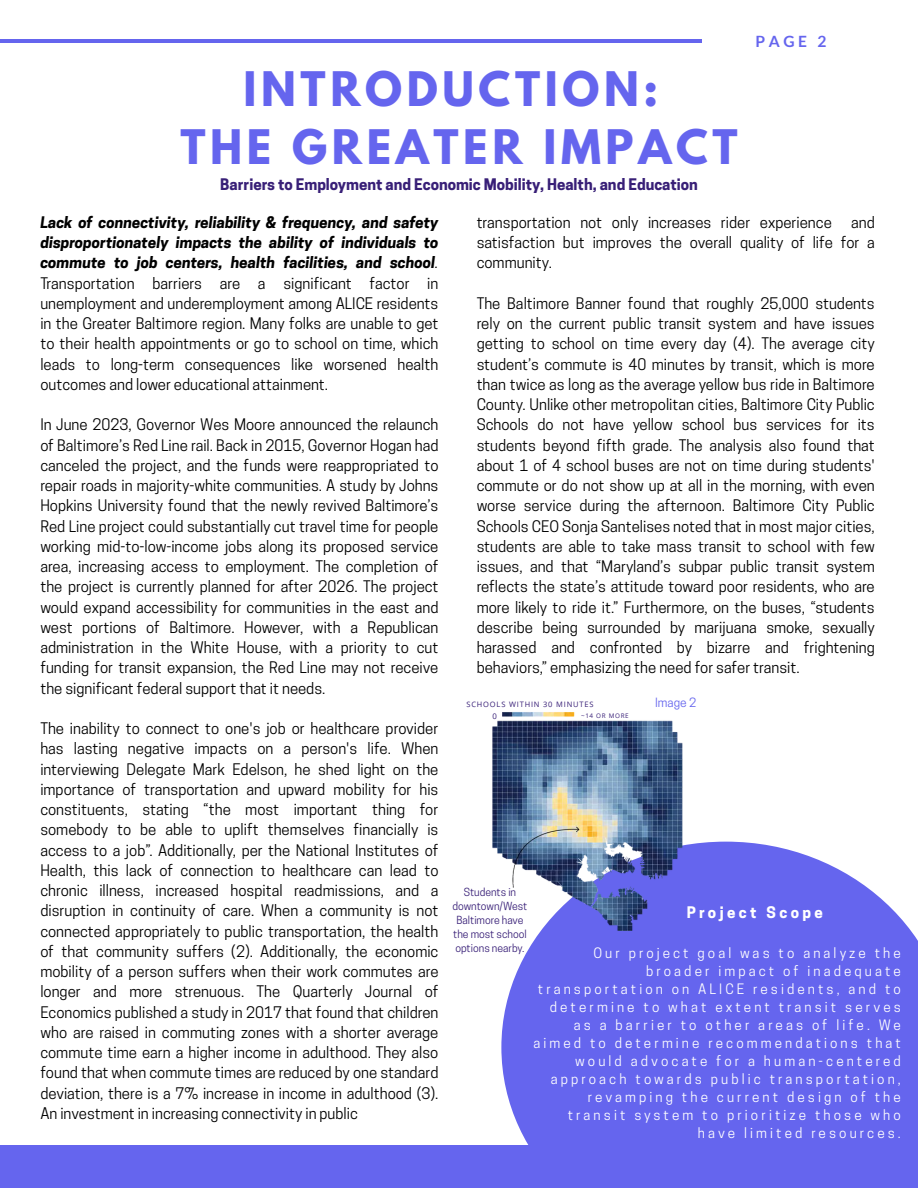
<style>
.page{position:relative;width:918px;height:1188px;background:#fff}
.page>*{position:absolute;margin:0;border:0;box-sizing:border-box;transform-origin:0 0}
.t1{font:700 42.15px/58.5px "League Spartan";letter-spacing:.11em;color:#6565ee;text-align:center}
.t2{font:700 15.6px "Lato";color:#6565ee}
.t3{font:15px/20.2px "Cooper Hewitt";color:#000;text-align:justify}
.t4{font:700 15px "Cooper Hewitt";color:#381f77}
.t5{font:700 15px "Cooper Hewitt";letter-spacing:.23em;color:#fff}
.t6{font:13.5px/18px "Cooper Hewitt";letter-spacing:.23em;color:#fff;text-align:right}
.t7{font:12px "Cooper Hewitt";color:#6565ee}
.t8{font:10.5px/14px "Cooper Hewitt";color:#381f77;text-align:center}
.t9{font:7.8px "Open Sans";color:#381f77}
.t10{font:7.5px "Open Sans";letter-spacing:.11em;color:#381f77}
.t11{font:6.3px "Open Sans";letter-spacing:.11em;color:#381f77}
.s1{font-weight:700;font-style:italic}
.s2{font-style:italic}
</style>
<div class="page">
<hr style="left:0;top:40px;width:701px;height:3px;background:#6565ee">
<div style="left:0;top:1146px;width:918px;height:42px;background:#6565ee"></div>
<svg style="left:501px;top:842px;width:417px;height:304px;background:#7070ef"></svg>
<img style="left:492px;top:712px;width:191px;height:219px">
<p class="t1" style="left:180px;top:65px;width:559px">INTRODUCTION:<br>THE GREATER IMPACT</p>
<h2 class="t4" style="left:220px;top:179px;width:479px">Barriers to Employment and Economic Mobility, Health, and Education</h2>
<h4 class="t2" style="left:756px;top:31px;width:72px">PAGE 2</h4>
<h3 class="t3" style="left:40px;top:214px;width:400px"><span class="s1">Lack of connectivity, reliability &amp; frequency, and safety disproportionately impacts the ability of individuals to commute to job centers, health facilities, and school</span><span class="s2">.<br></span>Transportation barriers are a significant factor in unemployment and underemployment among ALICE residents in the Greater Baltimore region. Many folks are unable to get to their health appointments or go to school on time, which leads to long-term consequences like worsened health outcomes and lower educational attainment.</h3>
<h3 class="t3" style="left:40px;top:416px;width:400px">In June 2023, Governor Wes Moore announced the relaunch of Baltimore’s Red Line rail. Back in 2015, Governor Hogan had canceled the project, and the funds were reappropriated to repair roads in majority-white communities. A study by Johns Hopkins University found that the newly revived Baltimore’s Red Line project could substantially cut travel time for people working mid-to-low-income jobs along its proposed service area, increasing access to employment. The completion of the project is currently planned for after 2026. The project would expand accessibility for communities in the east and west portions of Baltimore. However, with a Republican administration in the White House, with a priority to cut funding for transit expansion, the Red Line may not receive the significant federal support that it needs.</h3>
<h3 class="t3" style="left:40px;top:720px;width:400px">The inability to connect to one's job or healthcare provider has lasting negative impacts on a person's life. When interviewing Delegate Mark Edelson, he shed light on the importance of transportation and upward mobility for his constituents, stating “the most important thing for somebody to be able to uplift themselves financially is access to a job”. Additionally, per the National Institutes of Health, this lack of connection to healthcare can lead to chronic illness, increased hospital readmissions, and a disruption in continuity of care. When a community is not connected appropriately to public transportation, the health of that community suffers (2). Additionally, the economic mobility of a person suffers when their work commutes are longer and more strenuous. The Quarterly Journal of Economics published a study in 2017 that found that children who are raised in commuting zones with a shorter average commute time earn a higher income in adulthood. They also found that when commute times are reduced by one standard deviation, there is a 7% increase in income in adulthood (3).<br>An investment in increasing connectivity in public</h3>
<h3 class="t3" style="left:477px;top:214px;width:400px;text-indent:374px">and satisfaction but improves the overall quality of life for a community.</h3>
<h3 class="t3" style="left:477px;top:295px;width:400px">The Baltimore Banner found that roughly 25,000 students rely on the current public transit system and have issues getting to school on time every day (4). The average city student’s commute is 40 minutes by transit, which is more than twice as long as the average yellow bus ride in Baltimore County. Unlike other metropolitan cities, Baltimore City Public Schools do not have yellow school bus services for its students beyond fifth grade. The analysis also found that about 1 of 4 school buses are not on time during students' commute or do not show up at all in the morning, with even worse service during the afternoon. Baltimore City Public Schools CEO Sonja Santelises noted that in most major cities, students are able to take mass transit to school with few issues, and that “Maryland’s subpar public transit system reflects the state’s attitude toward poor residents, who are more likely to ride it.” Furthermore, on the buses, “students describe being surrounded by marijuana smoke, sexually harassed and confronted by bizarre and frightening behaviors,” emphasizing the need for safer transit.</h3>
<h5 class="t7" style="left:655px;top:698px;width:43px">Image 2</h5>
<h3 class="t3" style="left:477px;top:214px;width:357px">transportation not only increases rider experience</h3>
<p class="t10" style="left:466px;top:699px;width:129px">SCHOOLS WITHIN 30 MINUTES</p>
<p class="t9" style="left:493px;top:711px;width:6px">0</p>
<h3 class="t11" style="left:581px;top:712px;width:49px">~14 OR MORE</h3>
<p class="t8" style="left:453px;top:886px;width:76px">Students in downtown/West<br>Baltimore have the most school options nearby.</p>
<h1 class="t5" style="left:687px;top:907px;width:138px">Project Scope</h1>
<h3 class="t6" style="left:533px;top:945px;width:369px">Our project goal was to analyze the broader impact of inadequate transportation on ALICE residents, and to determine to what extent transit serves as a barrier to other areas of life. We aimed to determine recommendations that would advocate for a human-centered approach towards public transportation, revamping the current design of the transit system to prioritize those who have limited resources.</h3>
</div>
